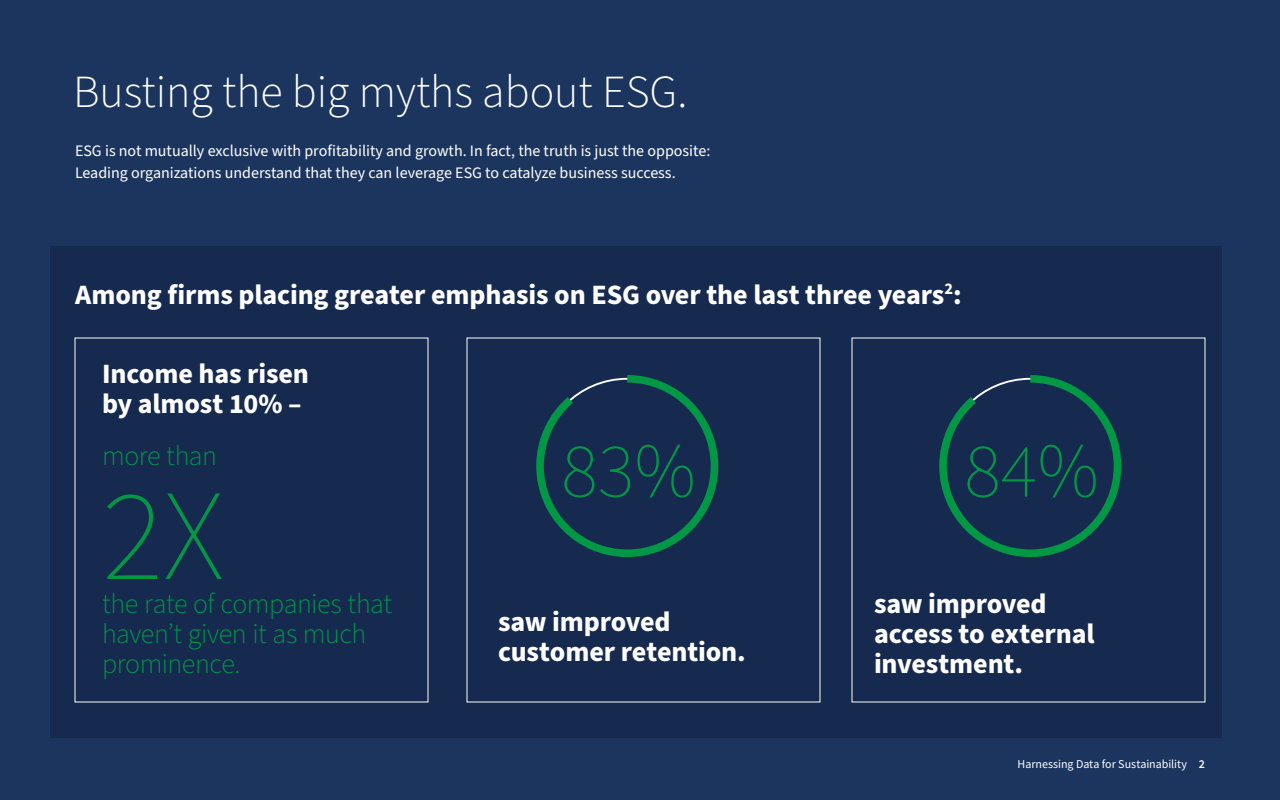
<style>
.page{position:relative;width:1280px;height:800px;background:#1c355e}
.page>*{position:absolute;margin:0;border:0;box-sizing:border-box;transform-origin:0 0}
.Body{font:200 129.6px "Source Sans Pro";color:#009845}
.Body-2{font:200 77.3px "Source Sans Pro";color:#009845}
.t1{font:300 46px "Source Sans Pro";color:#fff}
.t2{font:700 28px/30px "Source Sans Pro";letter-spacing:-.005em;color:#fff}
.t3{font:300 28px/30px "Source Sans Pro";letter-spacing:-.015em;color:#009845}
.Body-3{font:16px/22px "Source Sans Pro";color:#fff}
.t4{font:12px "Source Sans Variable";letter-spacing:-.005em;color:#fff}
</style>
<div class="page">
<div style="left:50px;top:246px;width:1172px;height:492px;background:#162a4f"></div>
<svg style="left:939px;top:375px;width:183px;height:182px"></svg>
<svg style="left:536px;top:375px;width:183px;height:182px"></svg>
<h1 class="t1" style="left:73px;top:61px;width:616px">Busting the big myths about ESG.</h1>
<p class="Body-3" style="left:75px;top:140px;width:637px">ESG is not mutually exclusive with profitability and growth. In fact, the truth is just the opposite:<br>Leading organizations understand that they can leverage ESG to catalyze business success.</p>
<h1 class="t2" style="left:75px;top:280px;width:888px">Among firms placing greater emphasis on ESG over the last three years<sup>2</sup>:</h1>
<h1 class="t2" style="left:102px;top:359px;width:209px">Income has risen by almost 10% –</h1>
<h1 class="t3" style="left:102px;top:442px;width:117px">more than</h1>
<p class="Body" style="left:102px;top:449px;width:124px">2X</p>
<h1 class="t3" style="left:102px;top:590px;width:292px">the rate of companies that haven’t given it as much prominence.</h1>
<p class="Body-2" style="left:561px;top:419px;width:136px">83%</p>
<p class="Body-2" style="left:964px;top:419px;width:136px">84%</p>
<h1 class="t2" style="left:498px;top:607px;width:249px">saw improved customer retention.</h1>
<h1 class="t2" style="left:874px;top:589px;width:222px">saw improved access to external investment.</h1>
<p class="t4" style="left:1018px;top:757px;width:189px">Harnessing Data for Sustainability 2</p>
</div>
